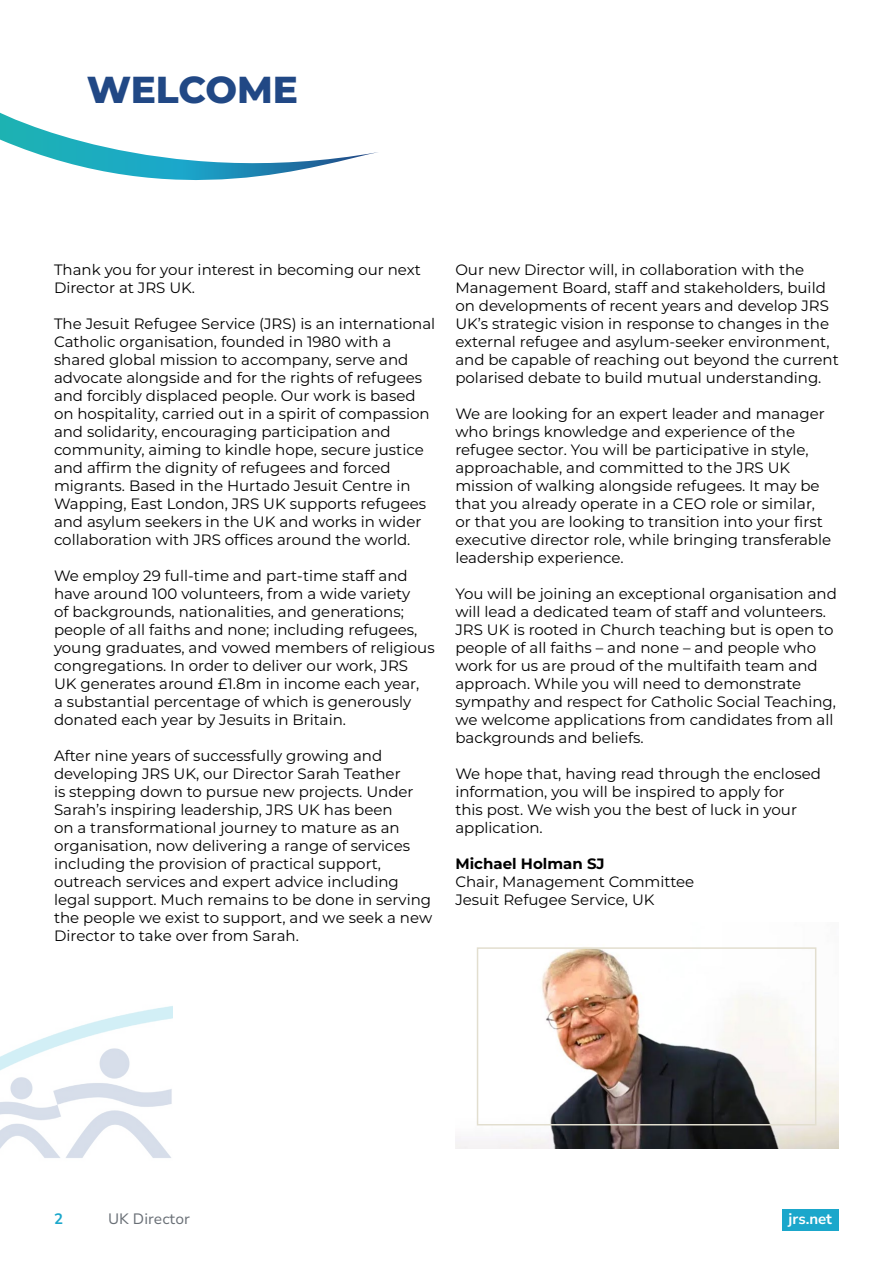
<style>
.page{position:relative;width:893px;height:1263px;background:#fff}
.page>*{position:absolute;margin:0;border:0;box-sizing:border-box;transform-origin:0 0}
.t1{font:800 37.5px "Montserrat";letter-spacing:-.005em;color:#214885}
.t2{font:15px/18px "Montserrat";color:#000}
.t3{font:700 15px "Montserrat";color:#000}
.t4{font:200 15px "Nunito Sans 12 pt";color:#696f76}
.t5{font:200 15px "Nunito Sans 12 pt";color:#fff}
.t6{font:200 15px "Nunito Sans 12 pt";color:#1ba7cb}
</style>
<div class="page">
<div style="left:783px;top:1209px;width:56px;height:21px;background:#1ba7cb"></div>
<img style="left:0;top:1006px;width:173px;height:152px">
<svg style="left:0;top:113px;width:378px;height:67px"></svg>
<img style="left:455px;top:947px;width:384px;height:201px">
<div style="left:477px;top:947px;width:339px;height:178px;border:2px solid #e2decf"></div>
<h1 class="t1" style="left:87px;top:62px;width:213px">WELCOME</h1>
<p class="t2" style="left:54px;top:260px;width:368px">Thank you for your interest in becoming our next<br>Director at JRS UK.</p>
<p class="t2" style="left:54px;top:314px;width:383px">The Jesuit Refugee Service (JRS) is an international Catholic organisation, founded in 1980 with a shared global mission to accompany, serve and advocate alongside and for the rights of refugees and forcibly displaced people. Our work is based on hospitality, carried out in a spirit of compassion and solidarity, encouraging participation and community, aiming to kindle hope, secure justice and affirm the dignity of refugees and forced migrants. Based in the Hurtado Jesuit Centre in Wapping, East London, JRS UK supports refugees and asylum seekers in the UK and works in wider collaboration with JRS offices around the world.</p>
<p class="t2" style="left:54px;top:566px;width:382px">We employ 29 full-time and part-time staff and have around 100 volunteers, from a wide variety<br>of backgrounds, nationalities, and generations; people of all faiths and none; including refugees, young graduates, and vowed members of religious congregations. In order to deliver our work, JRS<br>UK generates around £1.8m in income each year,<br>a substantial percentage of which is generously donated each year by Jesuits in Britain.</p>
<p class="t2" style="left:54px;top:746px;width:380px">After nine years of successfully growing and developing JRS UK, our Director Sarah Teather<br>is stepping down to pursue new projects. Under Sarah’s inspiring leadership, JRS UK has been<br>on a transformational journey to mature as an organisation, now delivering a range of services including the provision of practical support, outreach services and expert advice including legal support. Much remains to be done in serving the people we exist to support, and we seek a new Director to take over from Sarah.</p>
<p class="t2" style="left:455px;top:260px;width:385px">Our new Director will, in collaboration with the Management Board, staff and stakeholders, build on developments of recent years and develop JRS UK’s strategic vision in response to changes in the external refugee and asylum-seeker environment, and be capable of reaching out beyond the current polarised debate to build mutual understanding.</p>
<p class="t2" style="left:455px;top:404px;width:377px">We are looking for an expert leader and manager who brings knowledge and experience of the refugee sector. You will be participative in style, approachable, and committed to the JRS UK mission of walking alongside refugees. It may be that you already operate in a CEO role or similar, or that you are looking to transition into your first executive director role, while bringing transferable leadership experience.</p>
<p class="t2" style="left:455px;top:584px;width:383px">You will be joining an exceptional organisation and will lead a dedicated team of staff and volunteers.<br>JRS UK is rooted in Church teaching but is open to people of all faiths – and none – and people who work for us are proud of the multifaith team and approach. While you will need to demonstrate sympathy and respect for Catholic Social Teaching, we welcome applications from candidates from all backgrounds and beliefs.</p>
<p class="t2" style="left:455px;top:764px;width:367px">We hope that, having read through the enclosed information, you will be inspired to apply for<br>this post. We wish you the best of luck in your application.</p>
<p class="t3" style="left:455px;top:852px;width:151px">Michael Holman SJ</p>
<p class="t2" style="left:455px;top:872px;width:240px">Chair, Management Committee<br>Jesuit Refugee Service, UK</p>
<p class="t6" style="left:54px;top:1209px;width:10px">2</p>
<p class="t4" style="left:108px;top:1209px;width:83px">UK Director</p>
<p class="t5" style="left:789px;top:1209px;width:45px">jrs.net</p>
</div>
